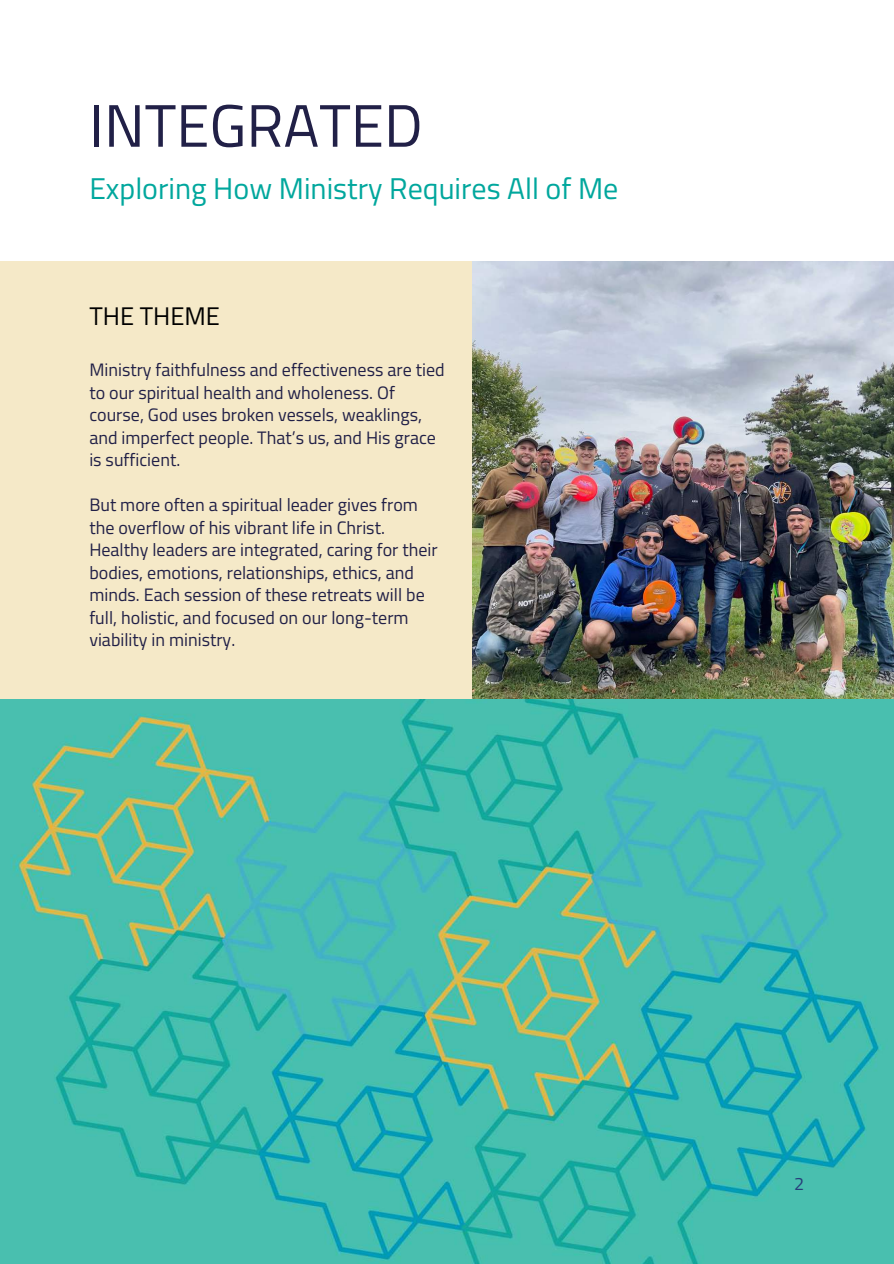
<style>
.page{position:relative;width:894px;height:1264px;background:#fff}
.page>*{position:absolute;margin:0;border:0;box-sizing:border-box;transform-origin:0 0}
.t1{font:60px "Titillium Web";color:#212047}
.t2{font:30px "Titillium Web";color:#00a79d}
.t3{font:25.5px "Titillium Web";color:#000}
.t4{font:18px/22.5px "Titillium Web";color:#212047}
.t5{font:18px "Titillium Web";color:#273e7a}
</style>
<div class="page">
<div style="left:0;top:261px;width:893px;height:439px;background:#f5e9c8"></div>
<img style="left:472px;top:261px;width:421px;height:439px">
<img style="left:0;top:700px;width:893px;height:563px">
<h1 class="t1" style="left:89px;top:82px;width:335px">INTEGRATED</h1>
<h2 class="t2" style="left:89px;top:167px;width:530px">Exploring How Ministry Requires All of Me</h2>
<h3 class="t3" style="left:89px;top:298px;width:132px">THE THEME</h3>
<p class="t4" style="left:89px;top:358px;width:357px">Ministry faithfulness and effectiveness are tied to our spiritual health and wholeness. Of course, God uses broken vessels, weaklings, and imperfect people. That’s us, and His grace is sufficient.</p>
<p class="t4" style="left:89px;top:493px;width:350px">But more often a spiritual leader gives from the overflow of his vibrant life in Christ.<br>Healthy leaders are integrated, caring for their bodies, emotions, relationships, ethics, and minds. Each session of these retreats will be full, holistic, and focused on our long-term viability in ministry.</p>
<p class="t5" style="left:794px;top:1170px;width:12px">2</p>
</div>
